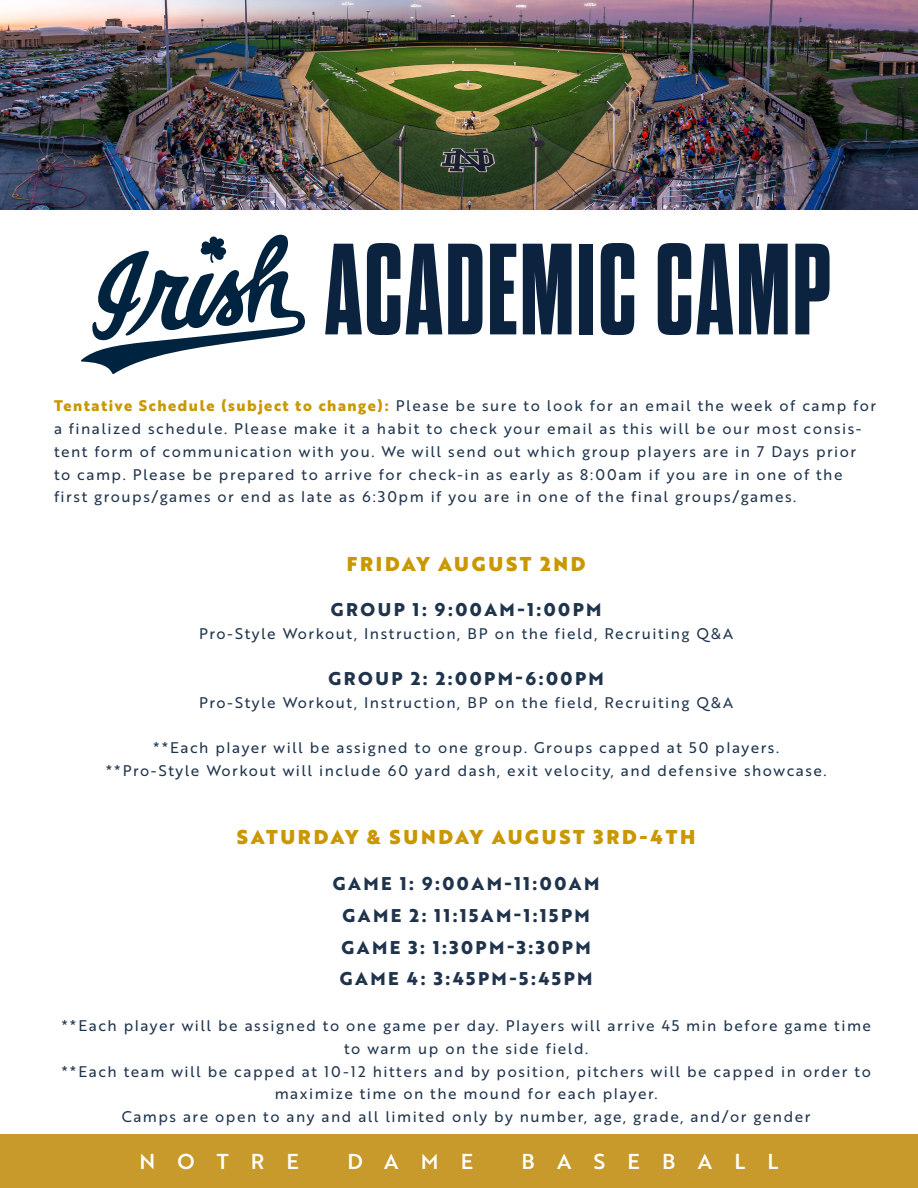
<style>
.page{position:relative;width:918px;height:1188px;background:#fff}
.page>*{position:absolute;margin:0;border:0;box-sizing:border-box;transform-origin:0 0}
.t1{font:700 expanded 129.6px "Dharma Gothic M";letter-spacing:.02em;color:#0c2340}
.t2{font:21px "Brother 1816 Medium";letter-spacing:1.06em;color:#fff}
.t3{font:19.5px "Brother 1816 Black";letter-spacing:.14em;color:#c99700}
.t4{font:700 18px "Brother 1816 Extra";letter-spacing:.14em;color:#1f344c}
.t5{font:15px/22.8px "Brother 1816 Regular";letter-spacing:.1em;color:#1f344c;text-align:center}
.s1{font-family:"Brother 1816 Extra";font-weight:700;color:#c99700}
</style>
<div class="page">
<img style="left:0;top:0;width:918px;height:210px">
<div style="left:0;top:1134px;width:918px;height:54px;background:#c8992b"></div>
<svg style="left:81px;top:235px;width:224px;height:139px"></svg>
<p class="t1" style="left:325px;top:227px;width:508px">ACADEMIC CAMP</p>
<p class="t5" style="left:54px;top:394px;width:824px;text-align:left"><span class="s1">Tentative Schedule (subject to change):</span> Please be sure to look for an email the week of camp for a finalized schedule. Please make it a habit to check your email as this will be our most consis&shy;tent form of communication with you. We will send out which group players are in 7 Days prior to camp. Please be prepared to arrive for check-in as early as 8:00am if you are in one of the first groups/games or end as late as 6:30pm if you are in one of the final groups/games.</p>
<p class="t3" style="left:347px;top:549px;width:240px">FRIDAY AUGUST 2ND</p>
<p class="t4" style="left:331px;top:596px;width:272px">GROUP 1: 9:00AM-1:00PM</p>
<p class="t5" style="left:199px;top:622px;width:536px">Pro-Style Workout, Instruction, BP on the field, Recruiting Q&amp;A</p>
<p class="t4" style="left:328px;top:664px;width:277px">GROUP 2: 2:00PM-6:00PM</p>
<p class="t5" style="left:199px;top:690px;width:536px">Pro-Style Workout, Instruction, BP on the field, Recruiting Q&amp;A</p>
<p class="t5" style="left:153px;top:736px;width:627px">**Each player will be assigned to one group. Groups capped at 50 players.</p>
<p class="t5" style="left:106px;top:759px;width:722px">**Pro-Style Workout will include 60 yard dash, exit velocity, and defensive showcase.</p>
<p class="t3" style="left:237px;top:822px;width:460px">SATURDAY &amp; SUNDAY AUGUST 3RD-4TH</p>
<p class="t4" style="left:333px;top:870px;width:268px">GAME 1: 9:00AM-11:00AM</p>
<p class="t4" style="left:342px;top:901px;width:249px">GAME 2: 11:15AM-1:15PM</p>
<p class="t4" style="left:341px;top:933px;width:251px">GAME 3: 1:30PM-3:30PM</p>
<p class="t4" style="left:340px;top:965px;width:254px">GAME 4: 3:45PM-5:45PM</p>
<p class="t5" style="left:61px;top:1014px;width:811px">**Each player will be assigned to one game per day. Players will arrive 45 min before game time to warm up on the side field.</p>
<p class="t5" style="left:61px;top:1059px;width:811px">**Each team will be capped at 10-12 hitters and by position, pitchers will be capped in order to maximize time on the mound for each player.</p>
<p class="t5" style="left:122px;top:1105px;width:690px">Camps are open to any and all limited only by number, age, grade, and/or gender</p>
<p class="t2" style="left:139px;top:1146px;width:161px">NOTRE</p>
<p class="t2" style="left:347px;top:1146px;width:127px">DAME</p>
<p class="t2" style="left:521px;top:1146px;width:259px">BASEBALL</p>
</div>
